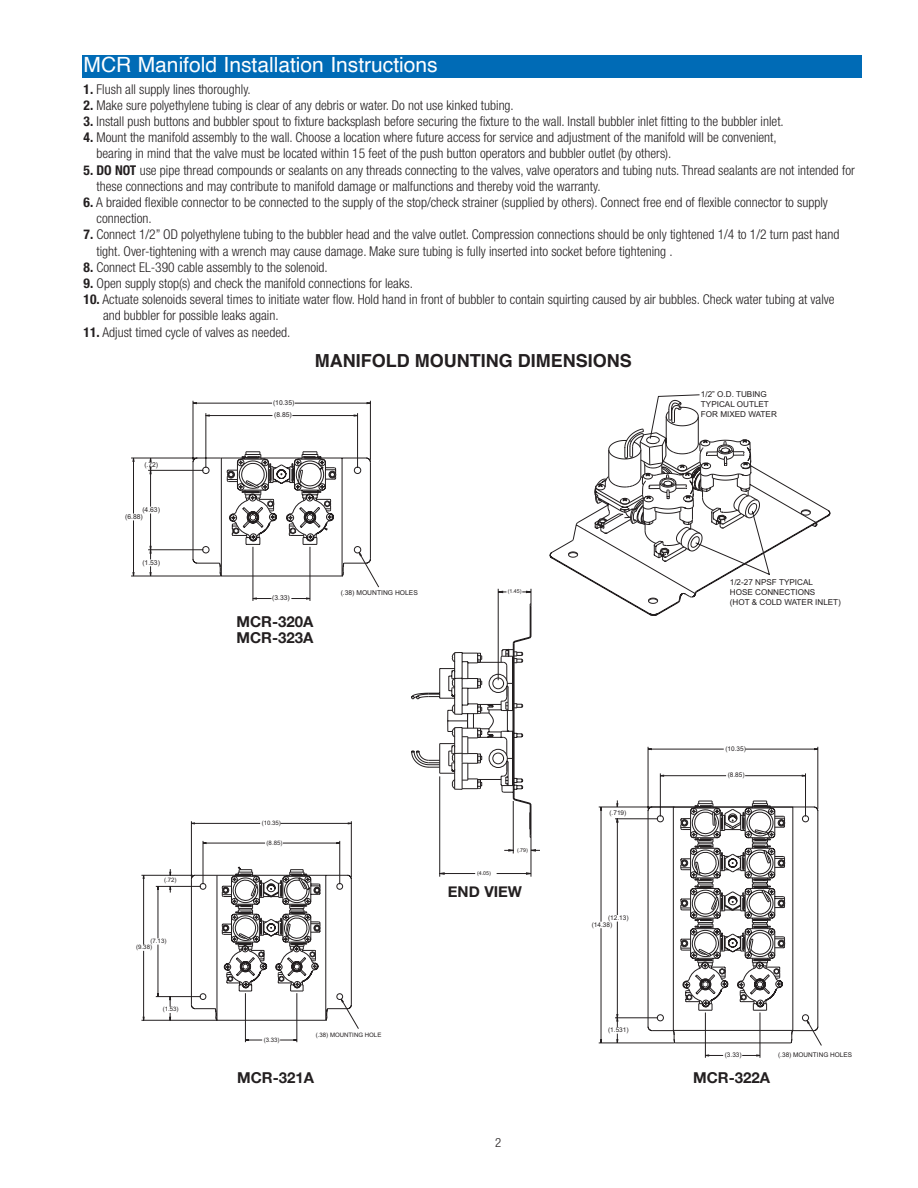
<style>
.page{position:relative;width:918px;height:1188px;background:#fff}
.page>*{position:absolute;margin:0;border:0;box-sizing:border-box;transform-origin:0 0}
.t1{font:21px "Helvetica";color:#fff}
.t2{font:700 18px "Helvetica";color:#231f20}
.Warranty_Head{font:700 15px "Helvetica Neue";color:#231f20}
.t3{font:300 condensed 13.5px "Helvetica Neue LT Std";color:#231f20}
.t4{font:300 condensed 12.75px "Helvetica Neue LT Std";color:#231f20}
.t5{font:8.1px/9.8px "Arial";color:#231f20}
.t6{font:6.75px "Arial";color:#231f20}
.t7{font:6.45px/6.6px "Arial";color:#231f20}
.t8{font:6.15px "Arial";color:#231f20}
.t9{font:5.25px "Arial";color:#231f20}
.s1{font-weight:700}
</style>
<div class="page">
<div style="left:82px;top:55px;width:780px;height:23px;background:#006bb6"></div>
<svg style="left:131px;top:401px;width:248px;height:200px"></svg>
<svg style="left:141px;top:821px;width:218px;height:221px"></svg>
<svg style="left:599px;top:747px;width:223px;height:311px"></svg>
<div style="left:673px;top:807px;width:120px;height:224px;border:1px solid #231f20"></div>
<svg style="left:550px;top:394px;width:281px;height:222px"></svg>
<hr style="left:440px;top:873px;width:35px;height:1px;background:#231f20">
<hr style="left:497px;top:873px;width:34px;height:1px;background:#231f20">
<hr style="left:531px;top:835px;width:1px;height:42px;background:#231f20">
<hr style="left:513px;top:801px;width:1px;height:53px;background:#231f20">
<hr style="left:439px;top:776px;width:1px;height:101px;background:#231f20">
<svg style="left:411px;top:589px;width:121px;height:249px"></svg>
<p class="t1" style="left:84px;top:49px;width:356px">MCR Manifold Installation Instructions</p>
<p class="t3" style="left:84px;top:81px;width:169px"><span class="s1">1.</span> Flush all supply lines thoroughly.</p>
<p class="t3" style="left:84px;top:97px;width:432px"><span class="s1">2.</span> Make sure polyethylene tubing is clear of any debris or water. Do not use kinked tubing.</p>
<p class="t3" style="left:84px;top:114px;width:702px"><span class="s1">3.</span> Install push buttons and bubbler spout to fixture backsplash before securing the fixture to the wall. Install bubbler inlet fitting to the bubbler inlet.</p>
<p class="t3" style="left:84px;top:130px;width:695px"><span class="s1">4.</span> Mount the manifold assembly to the wall. Choose a location where future access for service and adjustment of the manifold will be convenient,</p>
<p class="t3" style="left:97px;top:146px;width:576px">bearing in mind that the valve must be located within 15 feet of the push button operators and bubbler outlet (by others).</p>
<p class="t3" style="left:84px;top:162px;width:773px"><span class="s1">5. DO NOT</span> use pipe thread compounds or sealants on any threads connecting to the valves, valve operators and tubing nuts. Thread sealants are not intended for</p>
<p class="t3" style="left:97px;top:178px;width:506px">these connections and may contribute to manifold damage or malfunctions and thereby void the warranty.</p>
<p class="t3" style="left:84px;top:195px;width:746px"><span class="s1">6.</span> A braided flexible connector to be connected to the supply of the stop/check strainer (supplied by others). Connect free end of flexible connector to supply</p>
<p class="t3" style="left:97px;top:211px;width:57px">connection.</p>
<p class="t3" style="left:84px;top:227px;width:757px"><span class="s1">7.</span> Connect 1/2” OD polyethylene tubing to the bubbler head and the valve outlet. Compression connections should be only tightened 1/4 to 1/2 turn past hand</p>
<p class="t3" style="left:97px;top:243px;width:578px">tight. Over-tightening with a wrench may cause damage. Make sure tubing is fully inserted into socket before tightening .</p>
<p class="t3" style="left:84px;top:259px;width:246px"><span class="s1">8.</span> Connect EL-390 cable assembly to the solenoid.</p>
<p class="t3" style="left:84px;top:276px;width:331px"><span class="s1">9.</span> Open supply stop(s) and check the manifold connections for leaks.</p>
<p class="t3" style="left:84px;top:292px;width:753px"><span class="s1">10.</span> Actuate solenoids several times to initiate water flow. Hold hand in front of bubbler to contain squirting caused by air bubbles. Check water tubing at valve</p>
<p class="t3" style="left:103px;top:308px;width:177px">and bubbler for possible leaks again.</p>
<p class="t3" style="left:84px;top:324px;width:208px"><span class="s1">11.</span> Adjust timed cycle of valves as needed.</p>
<p class="t6" style="left:144px;top:460px;width:15px">(.72)</p>
<p class="t6" style="left:142px;top:505px;width:19px">(4.63)</p>
<p class="t6" style="left:125px;top:512px;width:19px">(6.88)</p>
<p class="t6" style="left:142px;top:558px;width:19px">(1.53)</p>
<p class="t6" style="left:273px;top:398px;width:23px">(10.35)</p>
<p class="t6" style="left:274px;top:410px;width:19px">(8.85)</p>
<p class="t2" style="left:315px;top:346px;width:318px">MANIFOLD MOUNTING DIMENSIONS</p>
<p class="t6" style="left:272px;top:593px;width:19px">(3.33)</p>
<p class="t6" style="left:341px;top:589px;width:79px">(.38) MOUNTING HOLES</p>
<p class="t9" style="left:508px;top:588px;width:15px">(1.45)</p>
<p class="Warranty_Head" style="left:237px;top:610px;width:78px">MCR-320A</p>
<p class="Warranty_Head" style="left:237px;top:626px;width:78px">MCR-323A</p>
<p class="t8" style="left:164px;top:876px;width:14px">(.72)</p>
<p class="t8" style="left:151px;top:937px;width:17px">(7.13)</p>
<p class="t8" style="left:136px;top:943px;width:17px">(9.38)</p>
<p class="t8" style="left:163px;top:1005px;width:17px">(1.53)</p>
<p class="t8" style="left:262px;top:819px;width:21px">(10.35)</p>
<p class="t8" style="left:267px;top:838px;width:17px">(8.85)</p>
<p class="t8" style="left:264px;top:1035px;width:17px">(3.33)</p>
<p class="t8" style="left:316px;top:1031px;width:67px">(.38) MOUNTING HOLE</p>
<p class="Warranty_Head" style="left:237px;top:1066px;width:78px">MCR-321A</p>
<p class="t9" style="left:517px;top:847px;width:12px">(.79)</p>
<p class="Warranty_Head" style="left:448px;top:880px;width:76px">END VIEW</p>
<p class="t9" style="left:477px;top:870px;width:15px">(4.05)</p>
<p class="t4" style="left:495px;top:1136px;width:8px">2</p>
<p class="t7" style="left:609px;top:809px;width:18px">(.719)</p>
<p class="t7" style="left:592px;top:914px;width:38px;text-indent:16px">(12.13) (14.38)</p>
<p class="t7" style="left:608px;top:1027px;width:22px">(1.531)</p>
<p class="t5" style="left:701px;top:390px;width:77px">1/2” O.D. TUBING<br>TYPICAL OUTLET<br>FOR MIXED WATER</p>
<p class="t5" style="left:730px;top:577px;width:113px">1/2-27 NPSF TYPICAL<br>HOSE CONNECTIONS<br>(HOT &amp; COLD WATER INLET)</p>
<p class="t7" style="left:725px;top:745px;width:22px">(10.35)</p>
<p class="t7" style="left:728px;top:772px;width:18px">(8.85)</p>
<p class="t7" style="left:725px;top:1052px;width:18px">(3.33)</p>
<p class="Warranty_Head" style="left:693px;top:1066px;width:78px">MCR-322A</p>
<p class="t7" style="left:778px;top:1052px;width:75px">(.38) MOUNTING HOLES</p>
</div>
